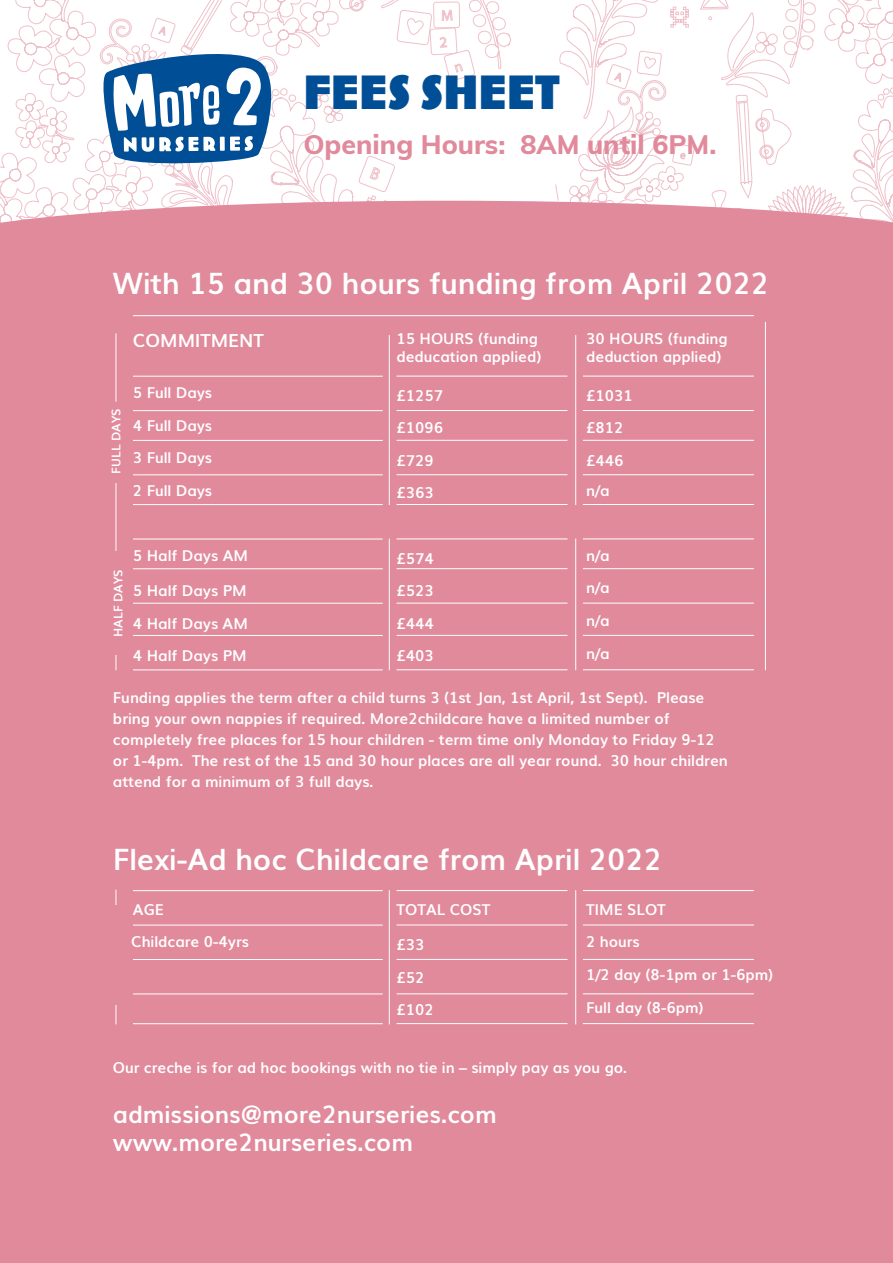
<style>
.page{position:relative;width:893px;height:1263px;background:#fff}
.page>*{position:absolute;margin:0;border:0;box-sizing:border-box;transform-origin:0 0}
.t1{font:45.6px "Bovine MVB";color:#004f96}
.t2{font:700 29.4px "Muli";color:#fff}
.t3{font:800 26.7px "Muli";color:#e08a9c}
.t4{font:700 24px/28.8px "Muli";color:#fff}
.t5{font:700 18px "Muli";color:#fff}
.t6{font:700 15px/21px "Muli";color:#fff}
.t7{font:700 12px "Muli";color:#fff}
</style>
<div class="page">
<svg style="left:0;top:0;width:893px;height:201px"></svg>
<svg style="left:85px;top:55px;width:96px;height:146px"></svg>
<svg style="left:186px;top:0;width:63px;height:201px"></svg>
<svg style="left:249px;top:0;width:602px;height:201px"></svg>
<svg style="left:0;top:201px;width:893px;height:46px;background:#e398a7"></svg>
<div style="left:0;top:247px;width:893px;height:1016px;background:#e08a9c"></div>
<hr style="left:765px;top:322px;width:1px;height:348px;background:#fff">
<hr style="left:133px;top:315px;width:621px;height:1px;background:#fff">
<hr style="left:133px;top:376px;width:250px;height:1px;background:#fff">
<hr style="left:396px;top:376px;width:171px;height:1px;background:#fff">
<hr style="left:583px;top:376px;width:171px;height:1px;background:#fff">
<hr style="left:133px;top:504px;width:250px;height:1px;background:#fff">
<hr style="left:396px;top:504px;width:171px;height:1px;background:#fff">
<hr style="left:583px;top:504px;width:171px;height:1px;background:#fff">
<hr style="left:133px;top:635px;width:250px;height:1px;background:#fff">
<hr style="left:396px;top:635px;width:171px;height:1px;background:#fff">
<hr style="left:583px;top:635px;width:171px;height:1px;background:#fff">
<hr style="left:133px;top:959px;width:250px;height:1px;background:#fff">
<hr style="left:396px;top:959px;width:171px;height:1px;background:#fff">
<hr style="left:583px;top:959px;width:171px;height:1px;background:#fff">
<hr style="left:133px;top:440px;width:250px;height:1px;background:#fff">
<hr style="left:396px;top:440px;width:171px;height:1px;background:#fff">
<hr style="left:583px;top:440px;width:171px;height:1px;background:#fff">
<hr style="left:133px;top:568px;width:250px;height:1px;background:#fff">
<hr style="left:396px;top:568px;width:171px;height:1px;background:#fff">
<hr style="left:583px;top:568px;width:171px;height:1px;background:#fff">
<hr style="left:133px;top:890px;width:250px;height:1px;background:#fff">
<hr style="left:396px;top:890px;width:171px;height:1px;background:#fff">
<hr style="left:583px;top:890px;width:171px;height:1px;background:#fff">
<hr style="left:133px;top:1023px;width:250px;height:1px;background:#fff">
<hr style="left:396px;top:1023px;width:171px;height:1px;background:#fff">
<hr style="left:583px;top:1023px;width:171px;height:1px;background:#fff">
<hr style="left:133px;top:410px;width:250px;height:1px;background:#fff">
<hr style="left:396px;top:410px;width:171px;height:1px;background:#fff">
<hr style="left:583px;top:410px;width:171px;height:1px;background:#fff">
<hr style="left:133px;top:539px;width:250px;height:1px;background:#fff">
<hr style="left:396px;top:538px;width:171px;height:1px;background:#fff">
<hr style="left:583px;top:538px;width:171px;height:1px;background:#fff">
<hr style="left:133px;top:669px;width:250px;height:1px;background:#fff">
<hr style="left:396px;top:669px;width:171px;height:1px;background:#fff">
<hr style="left:583px;top:669px;width:171px;height:1px;background:#fff">
<hr style="left:133px;top:993px;width:250px;height:1px;background:#fff">
<hr style="left:396px;top:993px;width:171px;height:1px;background:#fff">
<hr style="left:583px;top:993px;width:171px;height:1px;background:#fff">
<hr style="left:133px;top:474px;width:250px;height:1px;background:#fff">
<hr style="left:396px;top:474px;width:171px;height:1px;background:#fff">
<hr style="left:583px;top:474px;width:171px;height:1px;background:#fff">
<hr style="left:133px;top:603px;width:250px;height:1px;background:#fff">
<hr style="left:396px;top:603px;width:171px;height:1px;background:#fff">
<hr style="left:583px;top:603px;width:171px;height:1px;background:#fff">
<hr style="left:133px;top:925px;width:250px;height:1px;background:#fff">
<hr style="left:396px;top:925px;width:171px;height:1px;background:#fff">
<hr style="left:583px;top:925px;width:171px;height:1px;background:#fff">
<hr style="left:389px;top:335px;width:1px;height:170px;background:#fff">
<hr style="left:389px;top:538px;width:1px;height:132px;background:#fff">
<hr style="left:389px;top:890px;width:1px;height:134px;background:#fff">
<hr style="left:575px;top:335px;width:1px;height:170px;background:#fff">
<hr style="left:575px;top:538px;width:1px;height:132px;background:#fff">
<hr style="left:575px;top:890px;width:1px;height:134px;background:#fff">
<hr style="left:116px;top:333px;width:1px;height:69px;background:#fff">
<hr style="left:116px;top:483px;width:1px;height:68px;background:#fff">
<svg style="left:116px;top:655px;width:1px;height:15px"></svg>
<svg style="left:116px;top:890px;width:1px;height:15px"></svg>
<svg style="left:116px;top:1005px;width:1px;height:19px"></svg>
<svg style="left:672px;top:143px;width:23px;height:23px"></svg>
<svg style="left:357px;top:0;width:305px;height:90px"></svg>
<svg style="left:97px;top:18px;width:184px;height:151px"></svg>
<svg style="left:358px;top:155px;width:37px;height:37px"></svg>
<h1 class="t1" style="left:303px;top:69px;width:258px">FEES SHEET</h1>
<h3 class="t3" style="left:303px;top:125px;width:415px">Opening Hours: 8AM until 6PM.</h3>
<h2 class="t2" style="left:113px;top:260px;width:658px">With 15 and 30 hours funding from April 2022</h2>
<p class="t7" style="left:107px;top:474px;width:67px;rotate:-90deg">FULL DAYS</p>
<p class="t5" style="left:133px;top:326px;width:132px">COMMITMENT</p>
<p class="t6" style="left:396px;top:328px;width:146px;line-height:18px">15 HOURS (funding deducation applied)</p>
<p class="t6" style="left:586px;top:328px;width:143px;line-height:18px">30 HOURS (funding deduction applied)</p>
<p class="t6" style="left:133px;top:381px;width:81px">5 Full Days</p>
<p class="t6" style="left:396px;top:384px;width:48px">£1257</p>
<p class="t6" style="left:586px;top:384px;width:48px">£1031</p>
<p class="t6" style="left:133px;top:414px;width:81px">4 Full Days</p>
<p class="t6" style="left:396px;top:416px;width:48px">£1096</p>
<p class="t6" style="left:586px;top:416px;width:39px">£812</p>
<p class="t6" style="left:133px;top:446px;width:81px">3 Full Days</p>
<p class="t6" style="left:396px;top:449px;width:39px">£729</p>
<p class="t6" style="left:586px;top:449px;width:39px">£446</p>
<p class="t6" style="left:133px;top:479px;width:81px">2 Full Days</p>
<p class="t6" style="left:396px;top:481px;width:39px">£363</p>
<p class="t6" style="left:586px;top:479px;width:25px">n/a</p>
<p class="t7" style="left:109px;top:637px;width:69px;rotate:-90deg">HALF DAYS</p>
<p class="t6" style="left:133px;top:544px;width:116px">5 Half Days AM</p>
<p class="t6" style="left:396px;top:547px;width:39px">£574</p>
<p class="t6" style="left:586px;top:544px;width:25px">n/a</p>
<p class="t6" style="left:133px;top:579px;width:115px">5 Half Days PM</p>
<p class="t6" style="left:396px;top:579px;width:39px">£523</p>
<p class="t6" style="left:586px;top:577px;width:25px">n/a</p>
<p class="t6" style="left:133px;top:612px;width:116px">4 Half Days AM</p>
<p class="t6" style="left:396px;top:612px;width:39px">£444</p>
<p class="t6" style="left:586px;top:609px;width:25px">n/a</p>
<p class="t6" style="left:133px;top:644px;width:115px">4 Half Days PM</p>
<p class="t6" style="left:396px;top:644px;width:39px">£403</p>
<p class="t6" style="left:586px;top:642px;width:25px">n/a</p>
<p class="t6" style="left:113px;top:686px;width:616px">Funding applies the term after a child turns 3 (1st Jan, 1st April, 1st Sept). Please bring your own nappies if required. More2childcare have a limited number of completely free places for 15 hour children - term time only Monday to Friday 9-12 or 1-4pm. The rest of the 15 and 30 hour places are all year round. 30 hour children attend for a minimum of 3 full days.</p>
<h2 class="t2" style="left:113px;top:835px;width:551px">Flexi-Ad hoc Childcare from April 2022</h2>
<p class="t6" style="left:133px;top:898px;width:33px">AGE</p>
<p class="t6" style="left:396px;top:898px;width:95px">TOTAL COST</p>
<p class="t6" style="left:586px;top:898px;width:81px">TIME SLOT</p>
<p class="t6" style="left:131px;top:930px;width:119px">Childcare 0-4yrs</p>
<p class="t6" style="left:396px;top:933px;width:29px">£33</p>
<p class="t6" style="left:586px;top:930px;width:55px">2 hours</p>
<p class="t6" style="left:396px;top:966px;width:29px">£52</p>
<p class="t6" style="left:586px;top:963px;width:189px">1/2 day (8-1pm or 1-6pm)</p>
<p class="t6" style="left:396px;top:998px;width:39px">£102</p>
<p class="t6" style="left:586px;top:996px;width:119px">Full day (8-6pm)</p>
<p class="t6" style="left:113px;top:1056px;width:516px">Our creche is for ad hoc bookings with no tie in – simply pay as you go.</p>
<h3 class="t4" style="left:113px;top:1098px;width:385px">admissions@more2nurseries.com www.more2nurseries.com</h3>
</div>
